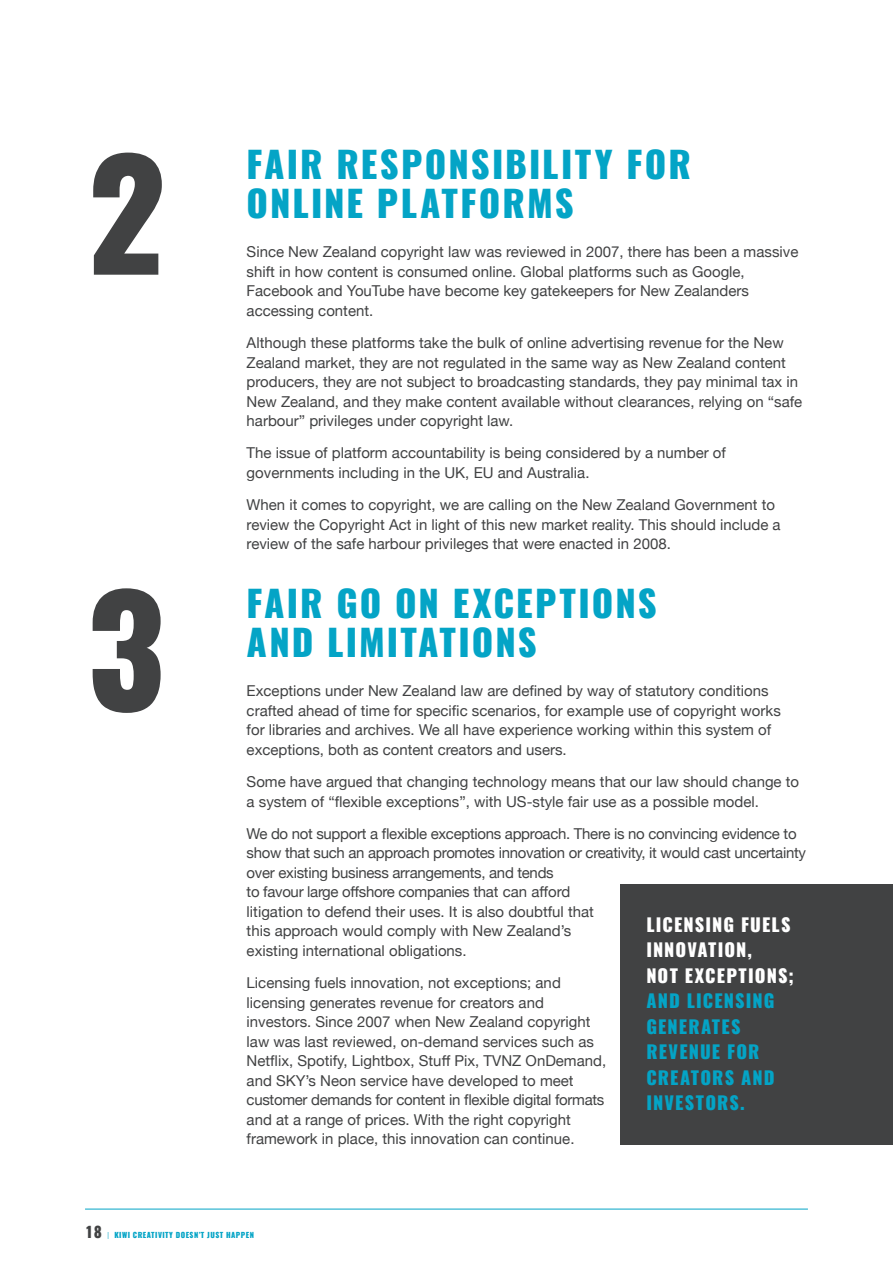
<style>
.page{position:relative;width:893px;height:1263px;background:#fff}
.page>*{position:absolute;margin:0;border:0;box-sizing:border-box;transform-origin:0 0}
.Body_Copy_new{font:800 148.2px "Oswald";color:#414243}
.t1{font:800 36px/39px "Oswald";letter-spacing:.055em;color:#04a4c6}
.t2{font:800 18px/25.5px "Oswald";letter-spacing:.06em;color:#04a4c6}
.Body_Copy_new-2{font:15px/19.5px "Helvetica Neue";color:#414243}
.Body_Copy_new-3{font:15px/19.5px "Helvetica Neue";letter-spacing:-.02em;color:#414243}
.t3{font:800 7.5px "Oswald";letter-spacing:.06em;color:#04a4c6}
.s1{color:#fff}
.s2{font-size:15px;color:#414243}
.s3{font-family:"Gotham HTF";font-weight:400}
</style>
<div class="page">
<hr style="left:85px;top:1209px;width:723px;height:1px;background:#04a4c6">
<div style="left:621px;top:884px;width:272px;height:261px;background:#414243"></div>
<hr style="left:892px;top:0;width:1px;height:1263px;background:#414243">
<p class="Body_Copy_new" style="left:85px;top:110px;width:83px">2</p>
<p class="Body_Copy_new" style="left:85px;top:546px;width:83px">3</p>
<h4 class="t1" style="left:247px;top:147px;width:446px">FAIR RESPONSIBILITY FOR<br>ONLINE PLATFORMS</h4>
<p class="Body_Copy_new-2" style="left:247px;top:243px;width:553px">Since New Zealand copyright law was reviewed in 2007, there has been a massive shift in how content is consumed online. Global platforms such as Google, Facebook and YouTube have become key gatekeepers for New Zealanders accessing content.</p>
<p class="Body_Copy_new-2" style="left:247px;top:334px;width:557px">Although these platforms take the bulk of online advertising revenue for the New Zealand market, they are not regulated in the same way as New Zealand content producers, they are not subject to broadcasting standards, they pay minimal tax in New Zealand, and they make content available without clearances, relying on “safe harbour” privileges under copyright law.</p>
<p class="Body_Copy_new-2" style="left:247px;top:444px;width:481px">The issue of platform accountability is being considered by a number of governments including in the UK, EU and Australia.</p>
<p class="Body_Copy_new-2" style="left:247px;top:496px;width:535px">When it comes to copyright, we are calling on the New Zealand Government to review the Copyright Act in light of this new market reality. This should include a review of the safe harbour privileges that were enacted in 2008.</p>
<h4 class="t1" style="left:247px;top:586px;width:412px">FAIR GO ON EXCEPTIONS<br>AND LIMITATIONS</h4>
<p class="Body_Copy_new-2" style="left:247px;top:682px;width:536px">Exceptions under New Zealand law are defined by way of statutory conditions crafted ahead of time for specific scenarios, for example use of copyright works for libraries and archives. We all have experience working within this system of exceptions, both as content creators and users.</p>
<p class="Body_Copy_new-2" style="left:247px;top:773px;width:554px">Some have argued that changing technology means that our law should change to a system of “flexible exceptions”, with US-style fair use as a possible model.</p>
<p class="Body_Copy_new-3" style="left:247px;top:825px;width:561px">We do not support a flexible exceptions approach. There is no convincing evidence to show that such an approach promotes innovation or creativity, it would cast uncertainty over existing business arrangements, and tends<br>to favour large offshore companies that can afford<br>litigation to defend their uses. It is also doubtful that<br>this approach would comply with New Zealand’s<br>existing international obligations.</p>
<p class="Body_Copy_new-2" style="left:247px;top:974px;width:361px">Licensing fuels innovation, not exceptions; and licensing generates revenue for creators and investors. Since 2007 when New Zealand copyright law was last reviewed, on-demand services such as Netflix, Spotify, Lightbox, Stuff Pix, TVNZ OnDemand, and SKY’s Neon service have developed to meet customer demands for content in flexible digital formats and at a range of prices. With the right copyright framework in place, this innovation can continue.</p>
<h4 class="t2" style="left:646px;top:912px;width:149px"><span class="s1">LICENSING FUELS<br>INNOVATION,<br>NOT EXCEPTIONS;<br></span>AND LICENSING<br>GENERATES<br>REVENUE FOR<br>CREATORS AND<br>INVESTORS.</h4>
<p class="t3" style="left:85px;top:1229px;width:170px"><span class="s2">18</span> <span class="s3">|</span> KIWI CREATIVITY DOESN’T JUST HAPPEN</p>
</div>
